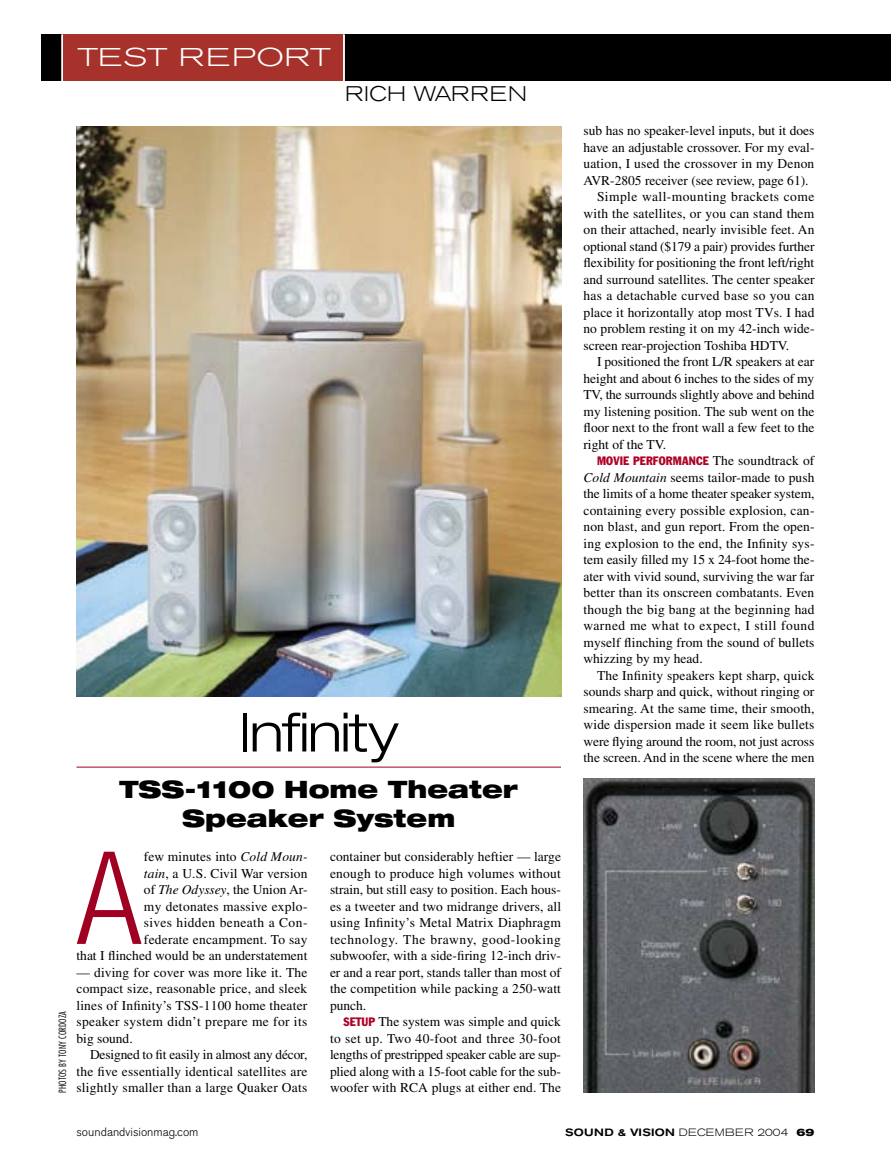
<style>
.page{position:relative;width:891px;height:1175px;background:#fff}
.page>*{position:absolute;margin:0;border:0;box-sizing:border-box;transform-origin:0 0}
.t1{font:300 condensed 129px "Helvetica Neue";color:#a00022}
.t2{font:300 expanded 54px "Helvetica Neue";letter-spacing:-.025em;color:#000}
.t3{font:300 expanded 25.5px "Akzidenz Grotesk BE";letter-spacing:.03em;color:#fff;scale:1.15 1}
.t4{font:900 expanded 24px/28.8px "Helvetica Neue";color:#000;text-align:center}
.t5{font:300 expanded 21px "Akzidenz Grotesk BE";letter-spacing:.03em;color:#000}
.t6{font:13.5px/16.5px "Times";color:#000;text-align:justify}
.t7{font:13.5px "Times";letter-spacing:.025em;color:#000}
.t8{font:13.5px "Times";letter-spacing:.03em;color:#000}
.t9{font:condensed 12px "Franklin Gothic";letter-spacing:.015em;color:#af0025}
.t10{font:300 12px "Akzidenz Grotesk BE";color:#000}
.t11{font:500 expanded 10.5px "Akzidenz Grotesk BE";letter-spacing:.02em;color:#000}
.t12{font:300 condensed 9.75px "Futura";letter-spacing:.02em;color:#000}
.s1{font-family:"Franklin Gothic";font-stretch:condensed;font-size:12px;color:#af0025}
.s2{font-style:italic}
.s3{font-family:"Times";font-stretch:normal;font-size:13.5px;color:#000}
.s4{font-weight:300}
.s5{font-weight:700}
</style>
<div class="page">
<div style="left:41px;top:34px;width:846px;height:47px;background:#a7322b"></div>
<div style="left:344px;top:34px;width:547px;height:47px;background:#000"></div>
<div style="left:41px;top:34px;width:21px;height:47px;background:#000"></div>
<hr style="left:62px;top:34px;width:1px;height:47px;background:#fff">
<hr style="left:343px;top:34px;width:2px;height:47px;background:#fff">
<img style="left:77px;top:126px;width:484px;height:570px">
<img style="left:584px;top:778px;width:230px;height:314px">
<hr style="left:77px;top:767px;width:484px;height:1px;background:#a00022">
<h3 class="t3" style="left:78px;top:43px;width:221px">TEST REPORT</h3>
<h3 class="t5" style="left:345px;top:82px;width:184px">RICH WARREN</h3>
<p class="t12" style="left:57px;top:1093px;width:84px;rotate:-90deg">PHOTOS BY TONY CORDOZA</p>
<h2 class="t2" style="left:239px;top:700px;width:161px">Infinity</h2>
<h3 class="t4" style="left:119px;top:774px;width:400px">TSS-1100 Home Theater<br>Speaker System</h3>
<h1 class="t1" style="left:77px;top:824px;width:66px">A</h1>
<p class="t6" style="left:330px;top:848px;width:233px">container but considerably heftier — large enough to produce high volumes without strain, but still easy to position. Each hous&shy;es a tweeter and two midrange drivers, all using Infinity’s Metal Matrix Diaphragm technology. The brawny, good-looking subwoofer, with a side-firing 12-inch driv&shy;er and a rear port, stands taller than most of the competition while packing a 250-watt punch.</p>
<p class="t6" style="left:330px;top:1013px;width:233px;text-indent:14px"><span class="s1">SETUP</span> The system was simple and quick to set up. Two 40-foot and three 30-foot lengths of prestripped speaker cable are sup&shy;plied along with a 15-foot cable for the sub&shy;woofer with RCA plugs at either end. The</p>
<p class="t6" style="left:77px;top:848px;width:233px;text-align:right">few minutes into <span class="s2">Cold Moun-<br>tain</span>, a U.S. Civil War version<br>of <span class="s2">The Odyssey</span>, the Union Ar-<br>my detonates massive explo-<br>sives hidden beneath a Con-<br>federate encampment. To say<br>that I flinched would be an understatement</p>
<p class="t6" style="left:77px;top:964px;width:233px">— diving for cover was more like it. The compact size, reasonable price, and sleek lines of Infinity’s TSS-1100 home theater speaker system didn’t prepare me for its big sound.</p>
<p class="t6" style="left:77px;top:1046px;width:233px;text-indent:14px">Designed to fit easily in almost any décor, the five essentially identical satellites are slightly smaller than a large Quaker Oats</p>
<p class="t6" style="left:584px;top:122px;width:232px">sub has no speaker-level inputs, but it does</p>
<p class="t6" style="left:584px;top:139px;width:232px">have an adjustable crossover. For my eval-</p>
<p class="t6" style="left:584px;top:155px;width:232px">uation, I used the crossover in my Denon</p>
<p class="t6" style="left:584px;top:172px;width:227px">AVR-2805 receiver (see review, page 61).</p>
<p class="t8" style="left:597px;top:189px;width:219px">Simple wall-mounting brackets come</p>
<p class="t6" style="left:584px;top:205px;width:232px">with the satellites, or you can stand them</p>
<p class="t6" style="left:584px;top:221px;width:232px">on their attached, nearly invisible feet. An</p>
<p class="t6" style="left:584px;top:238px;width:233px">optional stand ($179 a pair) provides further</p>
<p class="t6" style="left:584px;top:254px;width:232px">flexibility for positioning the front left/right</p>
<p class="t6" style="left:584px;top:271px;width:233px">and surround satellites. The center speaker</p>
<p class="t7" style="left:584px;top:288px;width:232px">has a detachable curved base so you can</p>
<p class="t6" style="left:584px;top:304px;width:232px">place it horizontally atop most TVs. I had</p>
<p class="t6" style="left:584px;top:320px;width:232px">no problem resting it on my 42-inch wide-</p>
<p class="t6" style="left:584px;top:337px;width:207px">screen rear-projection Toshiba HDTV.</p>
<p class="t6" style="left:597px;top:353px;width:219px">I positioned the front L/R speakers at ear</p>
<p class="t6" style="left:584px;top:370px;width:232px">height and about 6 inches to the sides of my</p>
<p class="t6" style="left:584px;top:386px;width:233px">TV, the surrounds slightly above and behind</p>
<p class="t6" style="left:584px;top:403px;width:232px">my listening position. The sub went on the</p>
<p class="t6" style="left:584px;top:419px;width:232px">floor next to the front wall a few feet to the</p>
<p class="t6" style="left:584px;top:436px;width:84px">right of the TV.</p>
<p class="t9" style="left:597px;top:453px;width:219px">MOVIE PERFORMANCE <span class="s3">The soundtrack of</span></p>
<p class="t6" style="left:584px;top:469px;width:233px"><span class="s2">Cold Mountain</span> seems tailor-made to push the limits of a home theater speaker system, containing every possible explosion, can&shy;non blast, and gun report. From the open&shy;ing explosion to the end, the Infinity sys&shy;tem easily filled my 15 x 24-foot home the&shy;ater with vivid sound, surviving the war far better than its onscreen combatants. Even though the big bang at the beginning had warned me what to expect, I still found myself flinching from the sound of bullets whizzing by my head.</p>
<p class="t6" style="left:584px;top:667px;width:233px;text-indent:14px">The Infinity speakers kept sharp, quick sounds sharp and quick, without ringing or smearing. At the same time, their smooth, wide dispersion made it seem like bullets were flying around the room, not just across the screen. And in the scene where the men</p>
<p class="t10" style="left:77px;top:1125px;width:124px">soundandvisionmag.com</p>
<p class="t11" style="left:565px;top:1126px;width:251px">SOUND &amp; VISION <span class="s4">DECEMBER 2004</span> <span class="s5">69</span></p>
</div>
